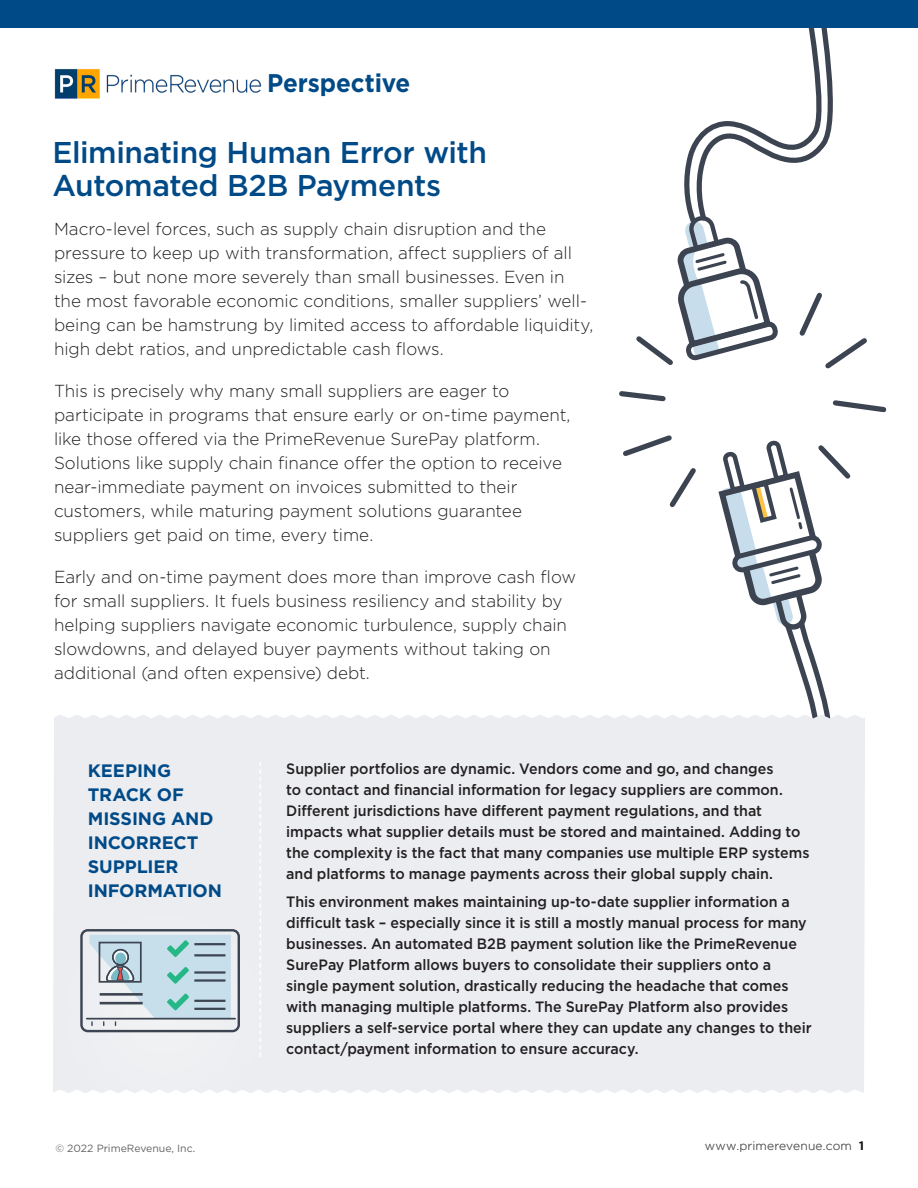
<style>
.page{position:relative;width:918px;height:1188px;background:#fff}
.page>*{position:absolute;margin:0;border:0;box-sizing:border-box;transform-origin:0 0}
.PR-H1_blue{font:500 30px/33px "Gotham";letter-spacing:-.015em;color:#004a87}
.t1{font:700 25.5px "Gotham";letter-spacing:-.005em;color:#004a87;scale:.95 1}
.PR-H3{font:700 18px/24px "Gotham";letter-spacing:-.005em;color:#004a87}
.PR-Body-first-paragr{font:300 17.4px/24px "Gotham";letter-spacing:-.005em;color:#231f20}
.t2{font:500 15px/21px "Gotham";color:#231f20;scale:.95 1}
.t3{font:300 12px "Gotham";letter-spacing:.02em;color:#636366}
.t4{font:10.5px "Gotham";color:#231f20}
.s1{font-weight:500;color:#231f20}
</style>
<div class="page">
<img style="left:54px;top:69px;width:208px;height:30px">
<svg style="left:832px;top:400px;width:55px;height:13px"></svg>
<svg style="left:619px;top:391px;width:47px;height:11px"></svg>
<svg style="left:623px;top:435px;width:228px;height:280px"></svg>
<svg style="left:636px;top:28px;width:231px;height:341px"></svg>
<div style="left:53px;top:715px;width:812px;height:378px;background:#ebedf1"></div>
<div style="left:53px;top:898px;width:226px;height:195px;background:#eceef1"></div>
<div style="left:0;top:0;width:918px;height:28px;background:#004a87"></div>
<svg style="left:260px;top:762px;width:1px;height:295px"></svg>
<div style="left:80px;top:929px;width:160px;height:103px;border:2px solid #3d4552;border-radius:6px"></div>
<svg style="left:90px;top:935px;width:141px;height:90px"></svg>
<hr style="left:87px;top:1018px;width:148px;height:2px;background:#3d4552">
<h2 class="t1" style="left:267px;top:66px;width:153px">Perspective</h2>
<p class="PR-H1_blue" style="left:52px;top:135px;width:436px">Eliminating Human Error with<br>Automated B2B Payments</p>
<p class="PR-Body-first-paragr" style="left:54px;top:217px;width:541px">Macro-level forces, such as supply chain disruption and the pressure to keep up with transformation, affect suppliers of all sizes – but none more severely than small businesses. Even in the most favorable economic conditions, smaller suppliers’ well&shy;being can be hamstrung by limited access to affordable liquidity, high debt ratios, and unpredictable cash flows.</p>
<p class="PR-Body-first-paragr" style="left:54px;top:379px;width:518px">This is precisely why many small suppliers are eager to participate in programs that ensure early or on-time payment, like those offered via the PrimeRevenue SurePay platform.<br>Solutions like supply chain finance offer the option to receive near-immediate payment on invoices submitted to their customers, while maturing payment solutions guarantee suppliers get paid on time, every time.</p>
<p class="PR-Body-first-paragr" style="left:54px;top:565px;width:524px">Early and on-time payment does more than improve cash flow for small suppliers. It fuels business resiliency and stability by helping suppliers navigate economic turbulence, supply chain slowdowns, and delayed buyer payments without taking on additional (and often expensive) debt.</p>
<p class="PR-H3" style="left:88px;top:758px;width:136px">KEEPING<br>TRACK OF<br>MISSING AND<br>INCORRECT<br>SUPPLIER<br>INFORMATION</p>
<p class="t4" style="left:55px;top:1143px;width:141px">© 2022 PrimeRevenue, Inc.</p>
<p class="t2" style="left:286px;top:758px;width:552px">Supplier portfolios are dynamic. Vendors come and go, and changes<br>to contact and financial information for legacy suppliers are common.<br>Different jurisdictions have different payment regulations, and that impacts what supplier details must be stored and maintained. Adding to the complexity is the fact that many companies use multiple ERP systems and platforms to manage payments across their global supply chain.</p>
<p class="t2" style="left:286px;top:891px;width:555px">This environment makes maintaining up-to-date supplier information a difficult task – especially since it is still a mostly manual process for many businesses. An automated B2B payment solution like the PrimeRevenue SurePay Platform allows buyers to consolidate their suppliers onto a single payment solution, drastically reducing the headache that comes with managing multiple platforms. The SurePay Platform also provides suppliers a self-service portal where they can update any changes to their contact/payment information to ensure accuracy.</p>
<p class="t3" style="left:705px;top:1138px;width:161px">www.primerevenue.com <span class="s1">1</span></p>
</div>
